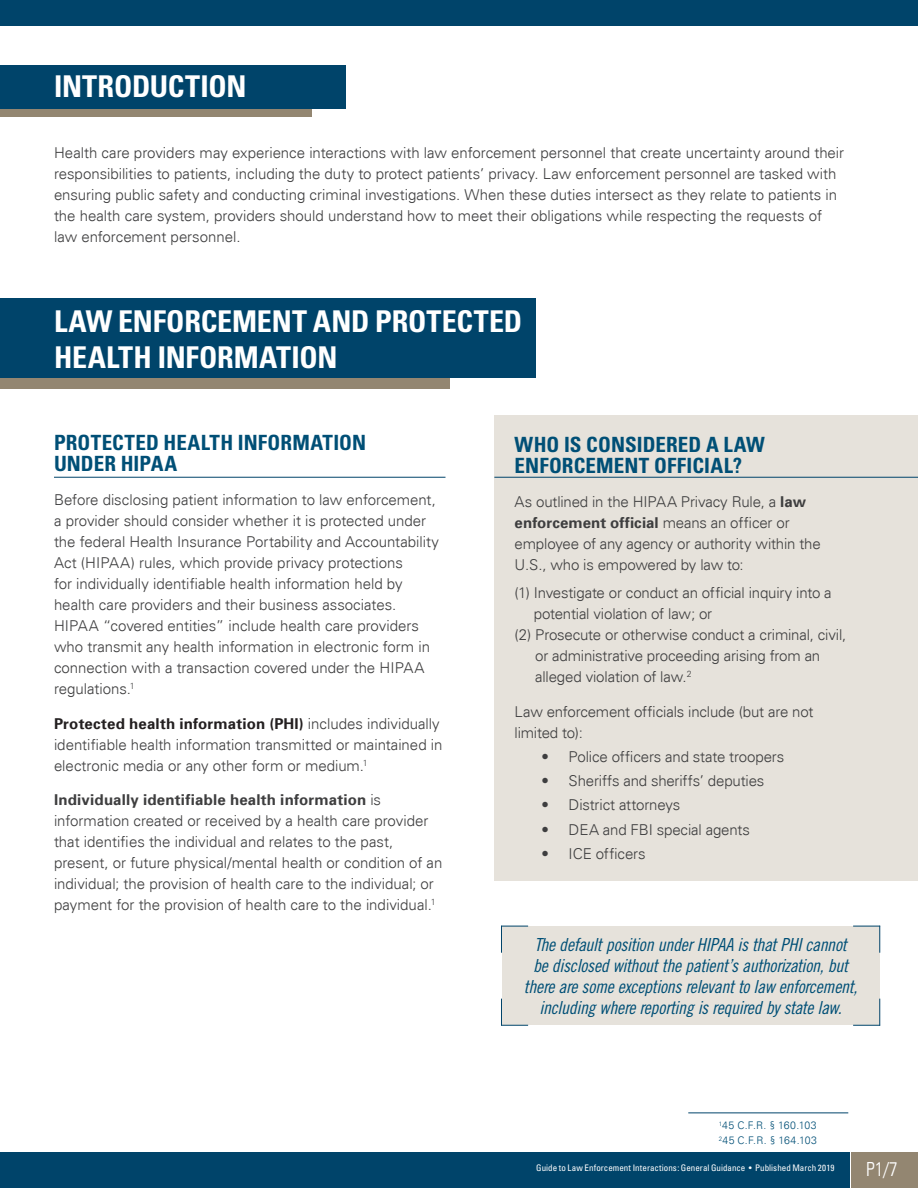
<style>
.page{position:relative;width:918px;height:1188px;background:#fff}
.page>*{position:absolute;margin:0;border:0;box-sizing:border-box;transform-origin:0 0}
.t1{font:700 condensed 30px/36px "Univers";letter-spacing:-.005em;color:#fff}
.t2{font:700 condensed 21px/21px "Univers";letter-spacing:.005em;color:#004f76}
.t3{font:300 condensed 19.5px "Univers LT";color:#fff}
.t4{font:18px/21px "Trade Gothic LT Std Cn 18 Obl";letter-spacing:-.02em;color:#004f76;text-align:center}
.t5{font:300 15px/21px "Univers";letter-spacing:-.005em;color:#3e3e3f}
.t6{font:700 15px "Univers 65";letter-spacing:.015em;color:#3e3e3f}
.t7{font:700 15px "Univers 65";letter-spacing:.01em;color:#231f20}
.t8{font:300 10.5px/15px "Univers";letter-spacing:.045em;color:#004f76}
.t9{font:condensed 9px "Univers";letter-spacing:.005em;color:#fff}
.s1{font-family:"Univers";font-weight:300;color:#3e3e3f}
.s2{font-family:"Univers";font-weight:300}
.s3{font-family:"Univers 65";font-weight:700}
</style>
<div class="page">
<div style="left:0;top:1152px;width:849px;height:36px;background:#00446a"></div>
<div style="left:0;top:0;width:918px;height:26px;background:#00446a"></div>
<div style="left:0;top:94px;width:311px;height:23px;background:#938671"></div>
<div style="left:0;top:65px;width:346px;height:44px;background:#00446a"></div>
<div style="left:0;top:366px;width:449px;height:23px;background:#938671"></div>
<div style="left:0;top:298px;width:536px;height:80px;background:#00446a"></div>
<div style="left:851px;top:1152px;width:67px;height:36px;background:#938671"></div>
<hr style="left:688px;top:1113px;width:160px;height:1px;background:#00446a">
<div style="left:494px;top:415px;width:424px;height:465px;background:#e6e2db"></div>
<hr style="left:54px;top:477px;width:392px;height:1px;background:#00446a">
<hr style="left:494px;top:477px;width:424px;height:1px;background:#00446a">
<div style="left:502px;top:927px;width:377px;height:98px;background:#e6e2db"></div>
<svg style="left:501px;top:926px;width:27px;height:27px"></svg>
<svg style="left:853px;top:999px;width:27px;height:27px"></svg>
<svg style="left:501px;top:999px;width:27px;height:27px"></svg>
<svg style="left:853px;top:926px;width:27px;height:27px"></svg>
<h1 class="t1" style="left:54px;top:69px;width:194px">INTRODUCTION</h1>
<p class="t5" style="left:54px;top:143px;width:792px">Health care providers may experience interactions with law enforcement personnel that create uncertainty around their responsibilities to patients, including the duty to protect patients’ privacy. Law enforcement personnel are tasked with ensuring public safety and conducting criminal investigations. When these duties intersect as they relate to patients in the health care system, providers should understand how to meet their obligations while respecting the requests of law enforcement personnel.</p>
<h1 class="t1" style="left:54px;top:303px;width:470px">LAW ENFORCEMENT AND PROTECTED<br>HEALTH INFORMATION</h1>
<h2 class="t2" style="left:54px;top:432px;width:314px">PROTECTED HEALTH INFORMATION<br>UNDER HIPAA</h2>
<p class="t5" style="left:54px;top:489px;width:387px">Before disclosing patient information to law enforcement, a provider should consider whether it is protected under the federal Health Insurance Portability and Accountability Act (HIPAA) rules, which provide privacy protections<br>for individually identifiable health information held by health care providers and their business associates.<br>HIPAA “covered entities” include health care providers who transmit any health information in electronic form in connection with a transaction covered under the HIPAA regulations.<sup>1</sup></p>
<p class="t7" style="left:54px;top:714px;width:387px">Protected health information (PHI) <span class="s1">includes individually</span></p>
<p class="t5" style="left:54px;top:734px;width:390px">identifiable health information transmitted or maintained in electronic media or any other form or medium.<sup>1</sup></p>
<p class="t6" style="left:54px;top:790px;width:329px">Individually identifiable health information <span class="s2">is</span></p>
<p class="t5" style="left:54px;top:810px;width:390px">information created or received by a health care provider that identifies the individual and relates to the past, present, or future physical/mental health or condition of an individual; the provision of health care to the individual; or payment for the provision of health care to the individual.<sup>1</sup></p>
<h2 class="t2" style="left:515px;top:434px;width:252px">WHO IS CONSIDERED A LAW<br>ENFORCEMENT OFFICIAL?</h2>
<p class="t5" style="left:515px;top:492px;width:293px">As outlined in the HIPAA Privacy Rule, a <span class="s3">law</span></p>
<p class="t6" style="left:515px;top:513px;width:277px">enforcement official <span class="s2">means an officer or</span></p>
<p class="t5" style="left:515px;top:534px;width:308px">employee of any agency or authority within the<br>U.S., who is empowered by law to:</p>
<p class="t5" style="left:515px;top:582px;width:319px">(1) Investigate or conduct an official inquiry into a</p>
<p class="t5" style="left:534px;top:603px;width:180px">potential violation of law; or</p>
<p class="t5" style="left:515px;top:624px;width:333px">(2) Prosecute or otherwise conduct a criminal, civil,</p>
<p class="t5" style="left:535px;top:645px;width:287px">or administrative proceeding arising from an</p>
<p class="t5" style="left:535px;top:666px;width:158px">alleged violation of law.<sup>2</sup></p>
<p class="t5" style="left:515px;top:701px;width:300px">Law enforcement officials include (but are not limited to):</p>
<p class="t5" style="left:542px;top:746px;width:244px">• Police officers and state troopers</p>
<p class="t5" style="left:542px;top:770px;width:224px">• Sheriffs and sheriffs’ deputies</p>
<p class="t5" style="left:542px;top:795px;width:140px">• District attorneys</p>
<p class="t5" style="left:542px;top:819px;width:210px">• DEA and FBI special agents</p>
<p class="t5" style="left:542px;top:843px;width:105px">• ICE officers</p>
<p class="t4" style="left:524px;top:934px;width:335px">The default position under HIPAA is that PHI cannot<br>be disclosed without the patient’s authorization, but there are some exceptions relevant to law enforcement, including where reporting is required by state law.</p>
<p class="t8" style="left:719px;top:1118px;width:99px"><sup>1</sup>45 C.F.R. § 160.103<br><sup>2</sup>45 C.F.R. § 164.103</p>
<p class="t9" style="left:536px;top:1162px;width:300px">Guide to Law Enforcement Interactions: General Guidance • Published March 2019</p>
<h3 class="t3" style="left:866px;top:1158px;width:33px">P1/7</h3>
</div>
